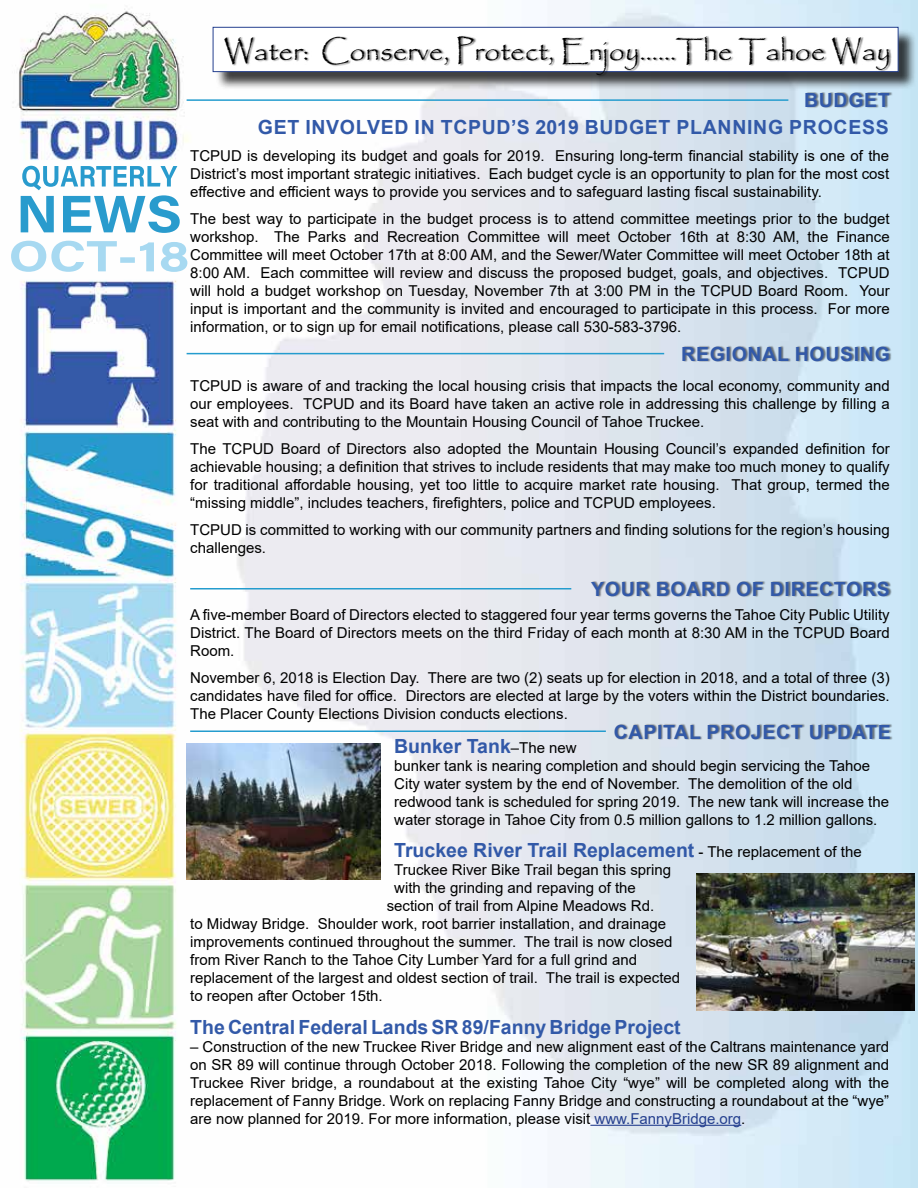
<style>
.page{position:relative;width:918px;height:1188px;background:#fff}
.page>*{position:absolute;margin:0;border:0;box-sizing:border-box;transform-origin:0 0}
.t1{font:28.5px "Papyrus";color:#000}
.t2{font:700 19.5px "Arial";color:#3259a8}
.t3{font:700 19.5px "Arial";letter-spacing:.035em;color:#3259a8}
.t4{font:15px/18px "Arial";color:#000;text-align:justify}
.s1{font-weight:400;font-size:15px;color:#000}
.s2{color:#25408f}
</style>
<div class="page">
<img style="left:11px;top:0;width:907px;height:1188px">
<div style="left:215px;top:29px;width:702px;height:62px;background:#000;opacity:.75"></div>
<div style="left:213px;top:27px;width:685px;height:45px;background:#fff;border:1px solid #25408f"></div>
<div style="left:806px;top:92px;width:87px;height:16px;background:#000;opacity:.5"></div>
<div style="left:225px;top:35px;width:667px;height:42px;background:#000;opacity:.5"></div>
<hr style="left:187px;top:99px;width:601px;height:2px;background:#249cce">
<div style="left:683px;top:345px;width:209px;height:17px;background:#000;opacity:.5"></div>
<hr style="left:187px;top:353px;width:477px;height:1px;background:#249cce">
<div style="left:591px;top:581px;width:301px;height:16px;background:#000;opacity:.5"></div>
<hr style="left:190px;top:730px;width:416px;height:2px;background:#249cce">
<div style="left:615px;top:723px;width:278px;height:17px;background:#000;opacity:.5"></div>
<hr style="left:590px;top:1125px;width:151px;height:1px;background:#25408f">
<img style="left:186px;top:743px;width:194px;height:137px">
<img style="left:697px;top:873px;width:218px;height:137px">
<hr style="left:190px;top:588px;width:381px;height:2px;background:#249cce">
<h1 class="t1" style="left:224px;top:34px;width:669px">Water: Conserve, Protect, Enjoy……The Tahoe Way</h1>
<h2 class="t3" style="left:804px;top:87px;width:87px">BUDGET</h2>
<h2 class="t3" style="left:258px;top:113px;width:632px">GET INVOLVED IN TCPUD’S 2019 BUDGET PLANNING PROCESS</h2>
<p class="t4" style="left:190px;top:146px;width:701px">TCPUD is developing its budget and goals for 2019. Ensuring long-term financial stability is one of the District’s most important strategic initiatives. Each budget cycle is an opportunity to plan for the most cost effective and efficient ways to provide you services and to safeguard lasting fiscal sustainability.</p>
<p class="t4" style="left:190px;top:209px;width:701px">The best way to participate in the budget process is to attend committee meetings prior to the budget workshop. The Parks and Recreation Committee will meet October 16th at 8:30 AM, the Finance Committee will meet October 17th at 8:00 AM, and the Sewer/Water Committee will meet October 18th at 8:00 AM. Each committee will review and discuss the proposed budget, goals, and objectives. TCPUD will hold a budget workshop on Tuesday, November 7th at 3:00 PM in the TCPUD Board Room. Your input is important and the community is invited and encouraged to participate in this process. For more information, or to sign up for email notifications, please call 530-583-3796.</p>
<h2 class="t3" style="left:681px;top:340px;width:210px">REGIONAL HOUSING</h2>
<p class="t4" style="left:190px;top:376px;width:701px">TCPUD is aware of and tracking the local housing crisis that impacts the local economy, community and our employees. TCPUD and its Board have taken an active role in addressing this challenge by filling a seat with and contributing to the Mountain Housing Council of Tahoe Truckee.</p>
<p class="t4" style="left:190px;top:439px;width:701px">The TCPUD Board of Directors also adopted the Mountain Housing Council’s expanded definition for achievable housing; a definition that strives to include residents that may make too much money to qualify for traditional affordable housing, yet too little to acquire market rate housing. That group, termed the “missing middle”, includes teachers, firefighters, police and TCPUD employees.</p>
<p class="t4" style="left:190px;top:520px;width:701px">TCPUD is committed to working with our community partners and finding solutions for the region’s housing challenges.</p>
<h2 class="t3" style="left:591px;top:576px;width:300px">YOUR BOARD OF DIRECTORS</h2>
<p class="t4" style="left:190px;top:605px;width:701px">A five-member Board of Directors elected to staggered four year terms governs the Tahoe City Public Utility District. The Board of Directors meets on the third Friday of each month at 8:30 AM in the TCPUD Board Room.</p>
<p class="t4" style="left:190px;top:668px;width:701px">November 6, 2018 is Election Day. There are two (2) seats up for election in 2018, and a total of three (3) candidates have filed for office. Directors are elected at large by the voters within the District boundaries.<br>The Placer County Elections Division conducts elections.</p>
<h2 class="t3" style="left:614px;top:718px;width:278px">CAPITAL PROJECT UPDATE</h2>
<h2 class="t2" style="left:394px;top:732px;width:184px">Bunker Tank<span class="s1">–The new</span></h2>
<p class="t4" style="left:394px;top:757px;width:496px;text-align:left">bunker tank is nearing completion and should begin servicing the Tahoe City water system by the end of November. The demolition of the old redwood tank is scheduled for spring 2019. The new tank will increase the water storage in Tahoe City from 0.5 million gallons to 1.2 million gallons.</p>
<h2 class="t2" style="left:394px;top:837px;width:469px">Truckee River Trail Replacement <span class="s1">- The replacement of the</span></h2>
<p class="t4" style="left:394px;top:861px;width:279px">Truckee River Bike Trail began this spring</p>
<p class="t4" style="left:394px;top:879px;width:243px">with the grinding and repaving of the</p>
<p class="t4" style="left:387px;top:897px;width:269px">section of trail from Alpine Meadows Rd.</p>
<p class="t4" style="left:190px;top:915px;width:478px">to Midway Bridge. Shoulder work, root barrier installation, and drainage</p>
<p class="t4" style="left:190px;top:933px;width:484px">improvements continued throughout the summer. The trail is now closed</p>
<p class="t4" style="left:190px;top:951px;width:448px">from River Ranch to the Tahoe City Lumber Yard for a full grind and</p>
<p class="t4" style="left:190px;top:969px;width:491px">replacement of the largest and oldest section of trail. The trail is expected</p>
<p class="t4" style="left:190px;top:987px;width:194px">to reopen after October 15th.</p>
<h2 class="t2" style="left:190px;top:1013px;width:492px">The Central Federal Lands SR 89/Fanny Bridge Project</h2>
<p class="t4" style="left:190px;top:1037px;width:700px">– Construction of the new Truckee River Bridge and new alignment east of the Caltrans maintenance yard on SR 89 will continue through October 2018. Following the completion of the new SR 89 alignment and Truckee River bridge, a roundabout at the existing Tahoe City “wye” will be completed along with the replacement of Fanny Bridge. Work on replacing Fanny Bridge and constructing a roundabout at the “wye” are now planned for 2019. For more information, please visit <span class="s2">www.FannyBridge.org</span>.</p>
</div>
